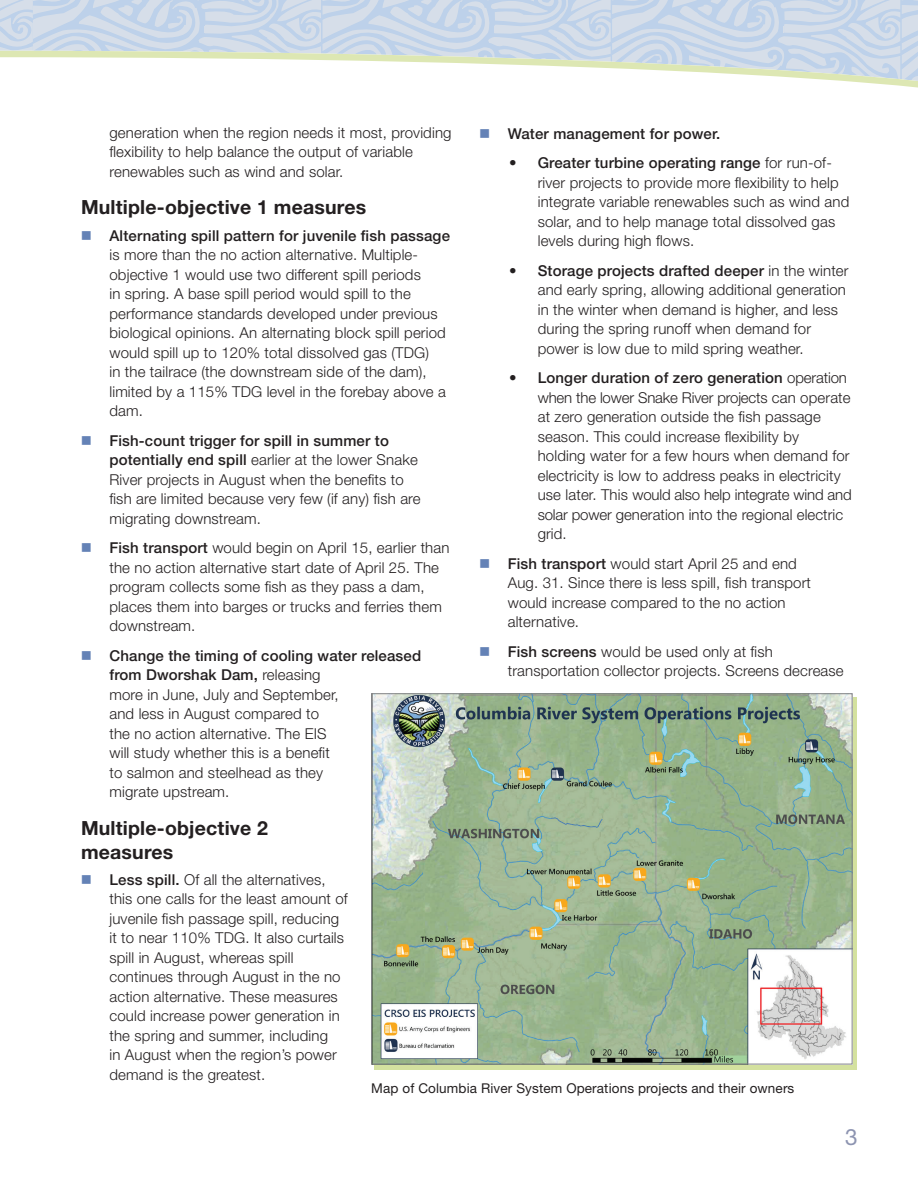
<style>
.page{position:relative;width:918px;height:1188px;background:#fff}
.page>*{position:absolute;margin:0;border:0;box-sizing:border-box;transform-origin:0 0}
.t1{font:22.5px "Helvetica Neue LT Std";color:#8d94b1}
.t2{font:700 19.5px/24px "Helvetica Neue LT Std";letter-spacing:.01em;color:#231f20}
.t3{font:300 15px/19.5px "Helvetica Neue LT Std";letter-spacing:.01em;color:#231f20}
.t4{font:500 15px "Helvetica Neue LT Std";letter-spacing:.01em;color:#231f20}
.t5{font:13.5px "Helvetica Neue LT Std";letter-spacing:.01em;color:#231f20}
.s1{font-weight:500}
</style>
<div class="page">
<svg style="left:0;top:0;width:918px;height:48px;background:#cbd8e9"></svg>
<svg style="left:0;top:48px;width:918px;height:40px"></svg>
<svg style="left:374px;top:697px;width:483px;height:372px;background:#bdc99e"></svg>
<img style="left:373px;top:695px;width:477px;height:367px">
<p class="t3" style="left:110px;top:122px;width:344px">generation when the region needs it most, providing flexibility to help balance the output of variable renewables such as wind and solar.</p>
<h2 class="t2" style="left:81px;top:195px;width:287px">Multiple-objective 1 measures</h2>
<p class="t4" style="left:109px;top:226px;width:342px">Alternating spill pattern for juvenile fish passage</p>
<p class="t3" style="left:109px;top:245px;width:338px">is more than the no action alternative. Multiple&shy;objective 1 would use two different spill periods<br>in spring. A base spill period would spill to the performance standards developed under previous biological opinions. An alternating block spill period would spill up to 120% total dissolved gas (TDG)<br>in the tailrace (the downstream side of the dam), limited by a 115% TDG level in the forebay above a dam.</p>
<p class="t3" style="left:109px;top:430px;width:313px"><span class="s1">Fish-count trigger for spill in summer to potentially end spill</span> earlier at the lower Snake River projects in August when the benefits to fish are limited because very few (if any) fish are migrating downstream.</p>
<p class="t3" style="left:109px;top:538px;width:341px"><span class="s1">Fish transport</span> would begin on April 15, earlier than the no action alternative start date of April 25. The program collects some fish as they pass a dam, places them into barges or trucks and ferries them downstream.</p>
<p class="t3" style="left:109px;top:645px;width:313px"><span class="s1">Change the timing of cooling water released from Dworshak Dam,</span> releasing<br>more in June, July and September,<br>and less in August compared to<br>the no action alternative. The EIS<br>will study whether this is a benefit<br>to salmon and steelhead as they<br>migrate upstream.</p>
<h2 class="t2" style="left:81px;top:815px;width:189px">Multiple-objective 2 measures</h2>
<p class="t3" style="left:109px;top:869px;width:240px"><span class="s1">Less spill.</span> Of all the alternatives, this one calls for the least amount of juvenile fish passage spill, reducing it to near 110% TDG. It also curtails spill in August, whereas spill continues through August in the no action alternative. These measures could increase power generation in the spring and summer, including<br>in August when the region’s power demand is the greatest.</p>
<p class="t4" style="left:508px;top:125px;width:214px">Water management for power.</p>
<p class="t3" style="left:538px;top:153px;width:313px;text-indent:-28px">• <span class="s1">Greater turbine operating range</span> for run-of&shy;river projects to provide more flexibility to help integrate variable renewables such as wind and solar, and to help manage total dissolved gas levels during high flows.</p>
<p class="t3" style="left:538px;top:261px;width:312px;text-indent:-28px">• <span class="s1">Storage projects drafted deeper</span> in the winter and early spring, allowing additional generation in the winter when demand is higher, and less during the spring runoff when demand for power is low due to mild spring weather.</p>
<p class="t3" style="left:538px;top:368px;width:315px;text-indent:-28px">• <span class="s1">Longer duration of zero generation</span> operation when the lower Snake River projects can operate at zero generation outside the fish passage season. This could increase flexibility by<br>holding water for a few hours when demand for electricity is low to address peaks in electricity use later. This would also help integrate wind and solar power generation into the regional electric grid.</p>
<p class="t3" style="left:508px;top:554px;width:305px"><span class="s1">Fish transport</span> would start April 25 and end Aug. 31. Since there is less spill, fish transport would increase compared to the no action alternative.</p>
<p class="t3" style="left:508px;top:642px;width:337px"><span class="s1">Fish screens</span> would be used only at fish transportation collector projects. Screens decrease</p>
<p class="t5" style="left:371px;top:1080px;width:425px">Map of Columbia River System Operations projects and their owners</p>
<h1 class="t1" style="left:845px;top:1123px;width:14px">3</h1>
</div>
